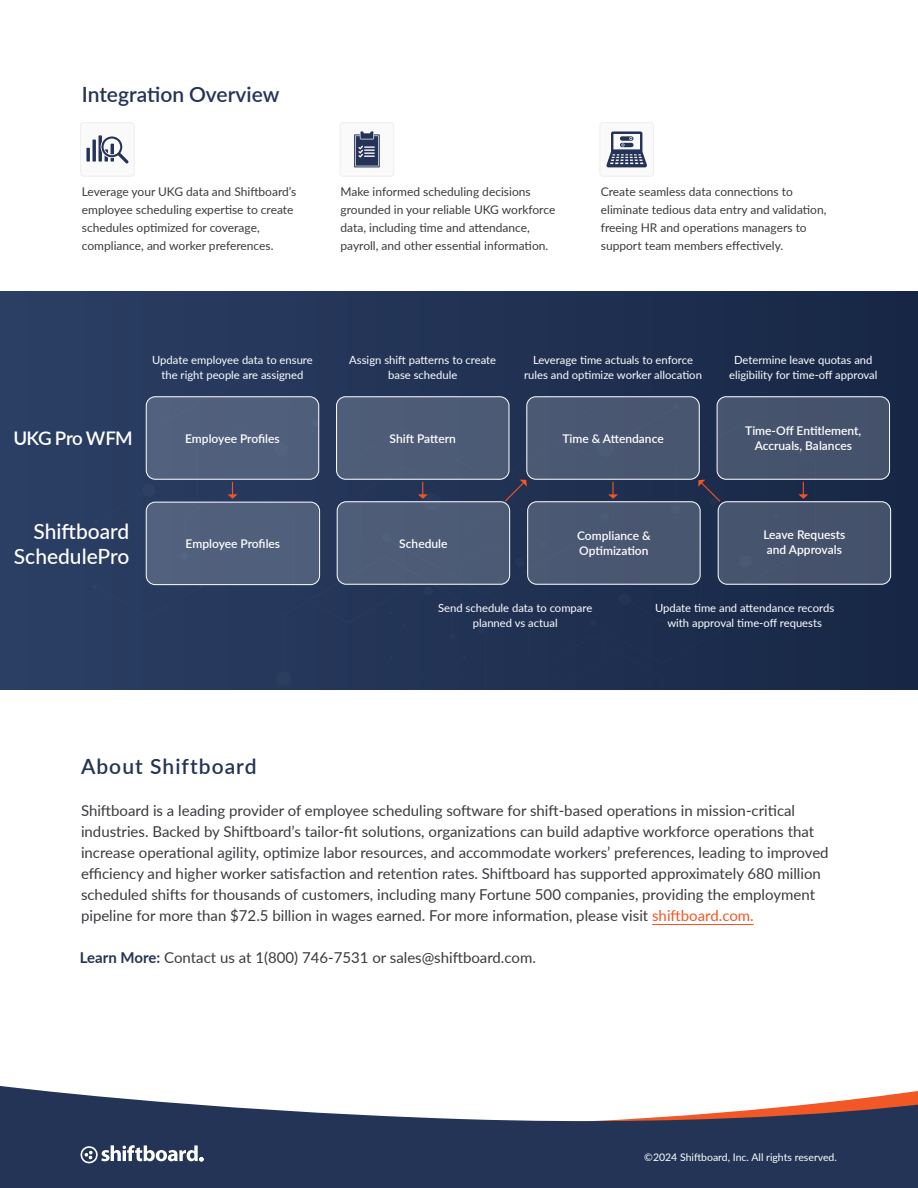
<style>
.page{position:relative;width:918px;height:1188px;background:#fff}
.page>*{position:absolute;margin:0;border:0;box-sizing:border-box;transform-origin:0 0}
.t1{font:500 21px/25.2px "Lato";color:#fff;text-align:right}
.t2{font:600 21px "Lato";color:#243457}
.t3{font:600 21px "Lato";letter-spacing:.05em;color:#243457}
.t4{font:600 18.75px "Lato";letter-spacing:-.045em;color:#fff}
.t5{font:15px/21px "Lato";color:#3a3b3f}
.t6{font:12px/18px "Lato";color:#3a3b3f}
.t7{font:600 12px/15px "Lato";color:#fff}
.t8{font:11.25px/15px "Lato";color:#fff;text-align:center}
.t9{font:10.5px "Lato";color:#fff}
.t10{font:700 4.8px "Lato";color:#fff}
.s1{color:#f05624}
.s2{font-weight:700;color:#243457}
.s3{font-weight:700}
</style>
<div class="page">
<svg style="left:0;top:1086px;width:918px;height:102px;fill:#233456"></svg>
<svg style="left:79px;top:1145px;width:119px;height:20px"></svg>
<hr style="left:652px;top:924px;width:102px;height:1px;background:#f05624">
<div style="left:1px;top:291px;width:916px;height:399px;background:linear-gradient(to right,#2c3f64,#172745)"></div>
<div style="left:717px;top:397px;width:173px;height:82px;background:#45526b;border-radius:9px"></div>
<div style="left:717px;top:396px;width:173px;height:84px;border:1px solid #fff;border-radius:9px"></div>
<div style="left:718px;top:502px;width:173px;height:82px;background:#45526b;border-radius:9px"></div>
<div style="left:718px;top:501px;width:173px;height:84px;border:1px solid #fff;border-radius:9px"></div>
<svg style="left:93px;top:378px;width:723px;height:312px;background:#384765"></svg>
<div style="left:81px;top:123px;width:53px;height:53px;background:#fafafa;border-radius:3px"></div>
<div style="left:80px;top:122px;width:55px;height:55px;border:1px solid #efeeed;border-radius:3px"></div>
<div style="left:340px;top:123px;width:54px;height:53px;background:#fafafa;border-radius:3px"></div>
<div style="left:340px;top:122px;width:54px;height:55px;border:1px solid #efeeed;border-radius:3px"></div>
<div style="left:600px;top:123px;width:54px;height:53px;background:#fafafa;border-radius:3px"></div>
<div style="left:600px;top:122px;width:54px;height:55px;border:1px solid #efeeed;border-radius:3px"></div>
<svg style="left:86px;top:148px;width:4px;height:14px"></svg>
<svg style="left:92px;top:140px;width:4px;height:22px"></svg>
<svg style="left:99px;top:135px;width:30px;height:28px"></svg>
<svg style="left:354px;top:131px;width:26px;height:36px"></svg>
<svg style="left:606px;top:131px;width:41px;height:36px"></svg>
<h1 class="t2" style="left:82px;top:79px;width:199px">Integration Overview</h1>
<p class="t6" style="left:82px;top:182px;width:216px">Leverage your UKG data and Shiftboard’s employee scheduling expertise to create schedules optimized for coverage, compliance, and worker preferences.</p>
<p class="t6" style="left:341px;top:182px;width:216px">Make informed scheduling decisions grounded in your reliable UKG workforce data, including time and attendance, payroll, and other essential information.</p>
<p class="t6" style="left:601px;top:182px;width:227px">Create seamless data connections to eliminate tedious data entry and validation, freeing HR and operations managers to support team members effectively.</p>
<p class="t4" style="left:13px;top:424px;width:121px">UKG Pro WFM</p>
<p class="t8" style="left:152px;top:352px;width:162px">Update employee data to ensure the right people are assigned</p>
<p class="t7" style="left:185px;top:430px;width:96px">Employee Profiles</p>
<h1 class="t1" style="left:14px;top:518px;width:117px">Shiftboard<br>SchedulePro</h1>
<p class="t7" style="left:186px;top:535px;width:96px">Employee Profiles</p>
<p class="t8" style="left:349px;top:352px;width:148px">Assign shift patterns to create base schedule</p>
<p class="t7" style="left:390px;top:430px;width:68px">Shift Pattern</p>
<p class="t8" style="left:524px;top:352px;width:179px">Leverage time actuals to enforce rules and optimize worker allocation</p>
<p class="t8" style="left:729px;top:352px;width:150px">Determine leave quotas and eligibility for time-off approval</p>
<p class="t7" style="left:562px;top:430px;width:103px">Time &amp; Attendance</p>
<p class="t7" style="left:745px;top:423px;width:118px;text-align:center">Time-Off Entitlement,<br>Accruals, Balances</p>
<p class="t7" style="left:399px;top:535px;width:50px">Schedule</p>
<p class="t7" style="left:577px;top:528px;width:75px">Compliance &amp;<br>Optimization</p>
<p class="t7" style="left:763px;top:526px;width:83px">Leave Requests and Approvals</p>
<p class="t8" style="left:438px;top:600px;width:156px">Send schedule data to compare planned vs actual</p>
<p class="t8" style="left:655px;top:600px;width:181px">Update time and attendance records with approval time-off requests</p>
<h1 class="t3" style="left:81px;top:751px;width:177px">About Shiftboard</h1>
<p class="t5" style="left:81px;top:799px;width:749px">Shiftboard is a leading provider of employee scheduling software for shift-based operations in mission-critical industries. Backed by Shiftboard’s tailor-fit solutions, organizations can build adaptive workforce operations that increase operational agility, optimize labor resources, and accommodate workers’ preferences, leading to improved efficiency and higher worker satisfaction and retention rates. Shiftboard has supported approximately 680 million scheduled shifts for thousands of customers, including many Fortune 500 companies, providing the employment pipeline for more than $72.5 billion in wages earned. For more information, please visit <span class="s1">shiftboard.com.</span></p>
<p class="t5" style="left:80px;top:946px;width:457px"><span class="s2">Learn More</span><span class="s3">:</span> Contact us at 1(800) 746-7531 or sales@shiftboard.com.</p>
<p class="t10" style="left:199px;top:1156px;width:5px">®</p>
<p class="t9" style="left:644px;top:1150px;width:194px">©2024 Shiftboard, Inc. All rights reserved.</p>
</div>
